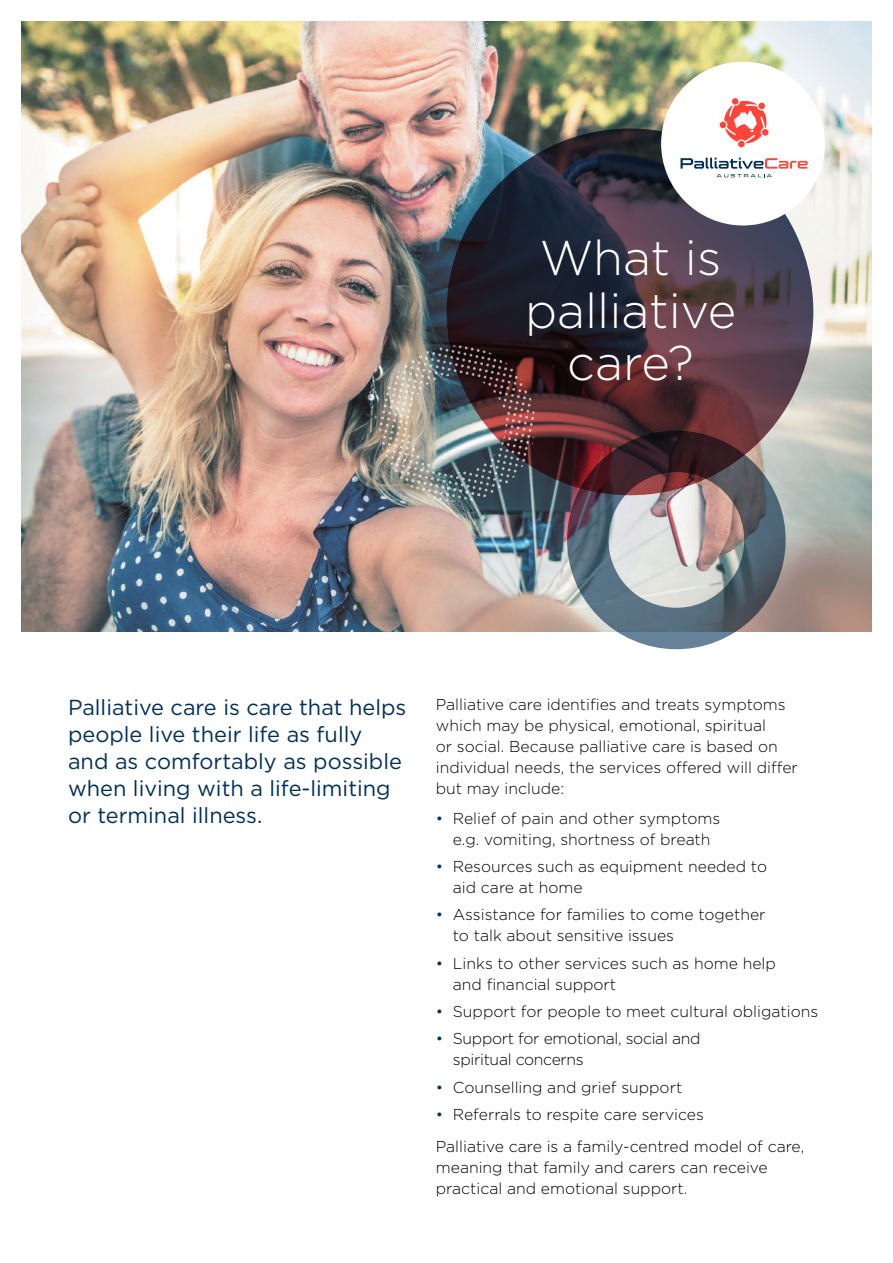
<style>
.page{position:relative;width:893px;height:1263px;background:#fff}
.page>*{position:absolute;margin:0;border:0;box-sizing:border-box;transform-origin:0 0}
.t1{font:300 48.75px/52.2px "Gotham";color:#fff;text-align:center}
.t2{font:21.75px/27px "Gotham";color:#003057}
.t3{font:300 15.75px/21px "Gotham";color:#000}
.t4{font:300 15.75px/21px "Gotham";letter-spacing:-.02em;color:#000}
.s1{color:#003057}
</style>
<div class="page">
<img style="left:21px;top:21px;width:851px;height:610px">
<svg style="left:552px;top:415px;width:249px;height:235px;background:#9b9ea1"></svg>
<svg style="left:447px;top:129px;width:366px;height:366px;background:#3e2d38"></svg>
<img style="left:372px;top:345px;width:171px;height:165px">
<div style="left:661px;top:62px;width:164px;height:163px;background:#fff;border-radius:50%"></div>
<div style="left:762px;top:129px;width:6px;height:7px;background:#ff4539;border-radius:50%"></div>
<div style="left:738px;top:141px;width:7px;height:6px;background:#ff4539;border-radius:50%"></div>
<div style="left:732px;top:98px;width:6px;height:7px;background:#ff4539;border-radius:50%"></div>
<svg style="left:720px;top:101px;width:46px;height:42px"></svg>
<svg style="left:680px;top:158px;width:128px;height:19px"></svg>
<h1 class="t1" style="left:525px;top:231px;width:213px">What is palliative care?</h1>
<h2 class="t2" style="left:68px;top:693px;width:340px">Palliative care is care that helps people live their life as fully and as comfortably as possible when living with a life-limiting or terminal illness.</h2>
<p class="t3" style="left:436px;top:693px;width:363px">Palliative care identifies and treats symptoms which may be physical, emotional, spiritual<br>or social. Because palliative care is based on individual needs, the services offered will differ but may include:</p>
<p class="t3" style="left:436px;top:807px;width:286px;text-align:center"><span class="s1">•</span> Relief of pain and other symptoms e.g. vomiting, shortness of breath</p>
<p class="t3" style="left:453px;top:855px;width:316px;text-indent:-17px"><span class="s1">•</span> Resources such as equipment needed to aid care at home</p>
<p class="t3" style="left:453px;top:904px;width:314px;text-indent:-17px"><span class="s1">•</span> Assistance for families to come together to talk about sensitive issues</p>
<p class="t3" style="left:453px;top:952px;width:325px;text-indent:-17px"><span class="s1">•</span> Links to other services such as home help and financial support</p>
<p class="t3" style="left:436px;top:1000px;width:384px"><span class="s1">•</span> Support for people to meet cultural obligations</p>
<p class="t4" style="left:453px;top:1028px;width:249px;text-indent:-17px"><span class="s1">•</span> Support for emotional, social and spiritual concerns</p>
<p class="t3" style="left:436px;top:1076px;width:248px"><span class="s1">•</span> Counselling and grief support</p>
<p class="t3" style="left:436px;top:1098px;width:370px;line-height:31.7px"><span class="s1">•</span> Referrals to respite care services<br>Palliative care is a family-centred model of care,</p>
<p class="t3" style="left:436px;top:1156px;width:333px">meaning that family and carers can receive practical and emotional support.</p>
</div>
